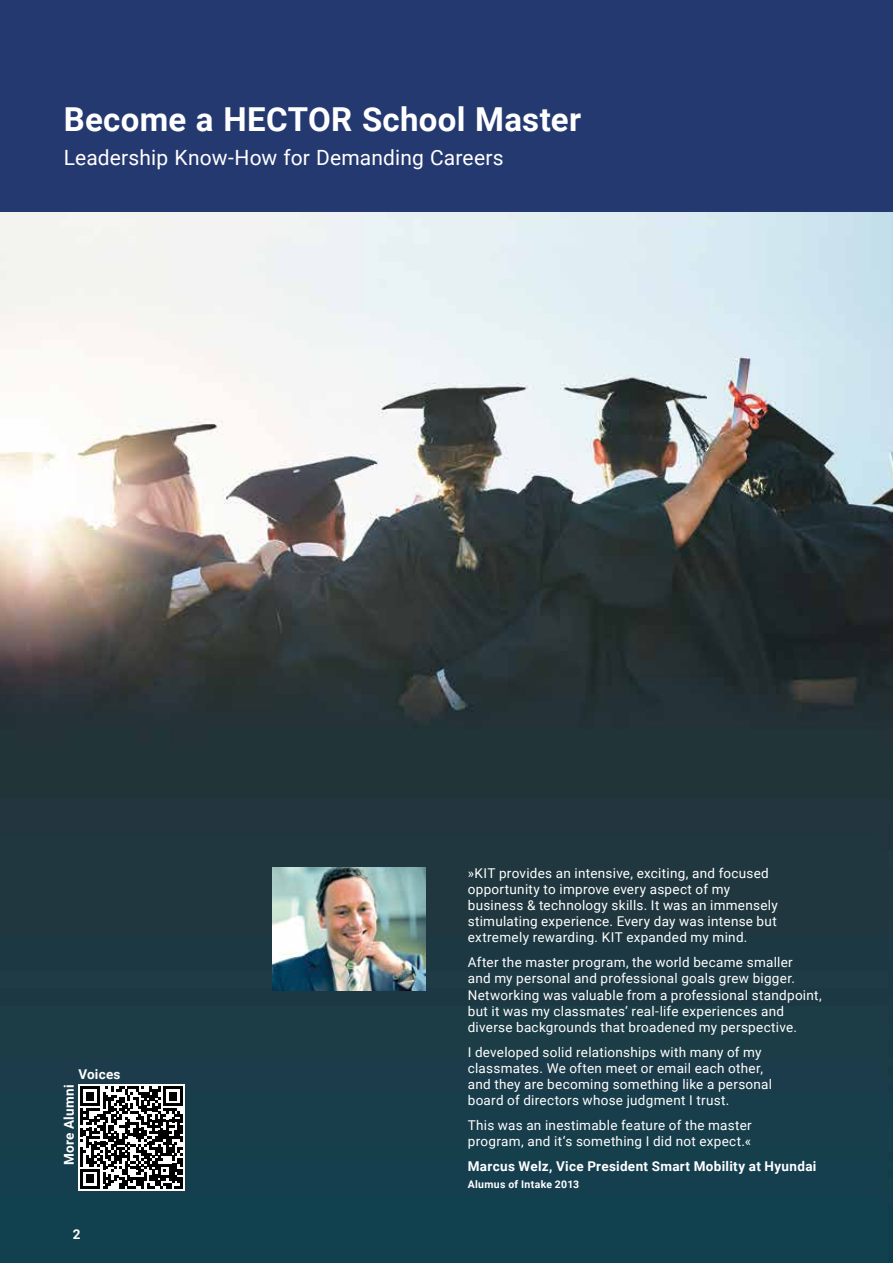
<style>
.page{position:relative;width:893px;height:1263px;background:#fff}
.page>*{position:absolute;margin:0;border:0;box-sizing:border-box;transform-origin:0 0}
.t1{font:700 33px "Roboto";letter-spacing:.01em;color:#fff}
.t2{font:21px "Roboto";letter-spacing:.005em;color:#fff}
.t3{font:13.5px/16.2px "Roboto";letter-spacing:.02em;color:#fff}
.t4{font:700 13.5px "Roboto";letter-spacing:.025em;color:#fff}
.t5{font:700 10.5px "Roboto";letter-spacing:.03em;color:#fff}
</style>
<div class="page">
<div style="left:0;top:0;width:893px;height:213px;background:#253971"></div>
<img style="left:0;top:213px;width:893px;height:1050px">
<svg style="left:78px;top:1084px;width:107px;height:107px"></svg>
<svg style="left:81px;top:1086px;width:102px;height:102px"></svg>
<img style="left:272px;top:867px;width:153px;height:124px">
<h1 class="t1" style="left:64px;top:96px;width:519px">Become a HECTOR School Master</h1>
<h2 class="t2" style="left:64px;top:143px;width:441px">Leadership Know-How for Demanding Careers</h2>
<p class="t4" style="left:78px;top:1065px;width:44px">Voices</p>
<p class="t4" style="left:60px;top:1165px;width:82px;rotate:-90deg">More Alumni</p>
<p class="t4" style="left:73px;top:1225px;width:9px">2</p>
<p class="t3" style="left:468px;top:864px;width:312px">»KIT provides an intensive, exciting, and focused opportunity to improve every aspect of my business &amp; technology skills. It was an immensely stimulating experience. Every day was intense but extremely rewarding. KIT expanded my mind.</p>
<p class="t3" style="left:468px;top:954px;width:356px">After the master program, the world became smaller<br>and my personal and professional goals grew bigger.<br>Networking was valuable from a professional standpoint, but it was my classmates‘ real-life experiences and diverse backgrounds that broadened my perspective.</p>
<p class="t3" style="left:468px;top:1043px;width:306px">I developed solid relationships with many of my classmates. We often meet or email each other, and they are becoming something like a personal board of directors whose judgment I trust.</p>
<p class="t3" style="left:468px;top:1116px;width:286px">This was an inestimable feature of the master program, and it‘s something I did not expect.«</p>
<p class="t4" style="left:468px;top:1156px;width:350px">Marcus Welz, Vice President Smart Mobility at Hyundai</p>
<p class="t5" style="left:468px;top:1177px;width:113px">Alumus of Intake 2013</p>
</div>
